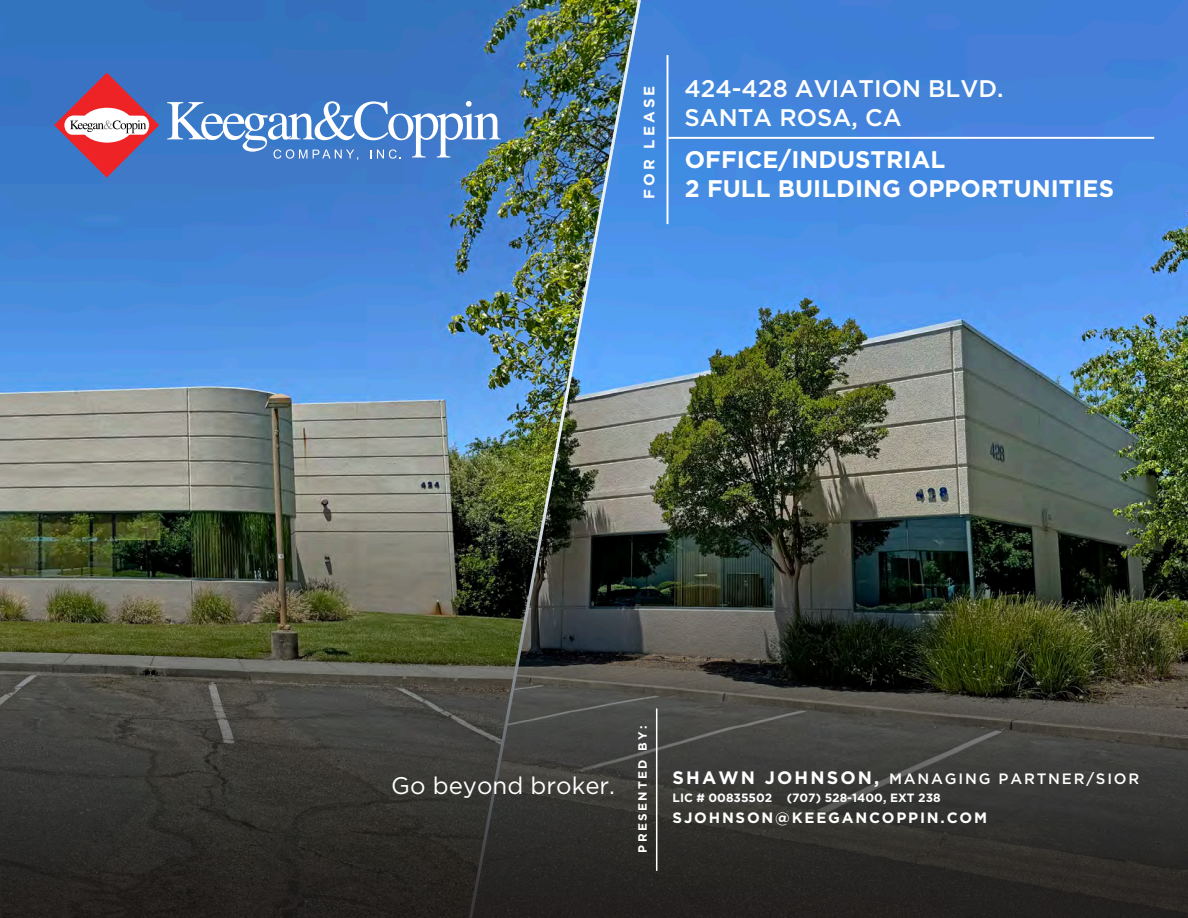
<style>
.page{position:relative;width:1188px;height:918px;background:#fff}
.page>*{position:absolute;margin:0;border:0;box-sizing:border-box;transform-origin:0 0}
.cover_pg_title{font:700 24px/28.8px "Gotham";color:#fff}
.t1{font:500 24px "Gotham";color:#fff}
.cover_pg_go_beyond_tagline{font:24px "Gotham";color:#fff}
.cover_footer_-_agent{font:500 15px "Gotham";letter-spacing:.12em;color:#fff}
.cover_footer_-_agent_email{font:700 15px "Gotham";letter-spacing:.12em;color:#fff}
.cover_footer_-_agent_email-2{font:700 15px "Gotham";letter-spacing:.2em;color:#fff}
.cover_footer_-_lic{font:700 12px "Gotham";color:#fff}
.footer_-__represented_by{font:700 12px "Gotham";letter-spacing:.2em;color:#fff}
.s1{font-weight:700;font-size:18px}
</style>
<div class="page">
<img style="left:643px;top:0;width:545px;height:500px">
<img style="left:0;top:0;width:467px;height:500px">
<img style="left:467px;top:0;width:176px;height:500px">
<svg style="left:0;top:500px;width:1188px;height:418px;background:#3b3d33"></svg>
<hr style="left:668px;top:137px;width:486px;height:2px;background:#fff">
<hr style="left:667px;top:55px;width:1px;height:169px;background:#fff">
<hr style="left:656px;top:708px;width:1px;height:163px;background:#fff">
<svg style="left:54px;top:73px;width:105px;height:104px;background:#947098"></svg>
<svg style="left:167px;top:101px;width:334px;height:59px"></svg>
<p class="cover_footer_-_agent_email-2" style="left:640px;top:199px;width:114px;rotate:-90deg">FOR LEASE</p>
<p class="t1" style="left:684px;top:75px;width:321px">424-428 AVIATION BLVD.</p>
<p class="t1" style="left:684px;top:104px;width:219px">SANTA ROSA, CA</p>
<p class="cover_pg_title" style="left:685px;top:144px;width:431px">OFFICE/INDUSTRIAL<br>2 FULL BUILDING OPPORTUNITIES</p>
<p class="cover_pg_go_beyond_tagline" style="left:391px;top:772px;width:225px">Go beyond broker.</p>
<p class="footer_-__represented_by" style="left:636px;top:853px;width:129px;rotate:-90deg">PRESENTED BY:</p>
<p class="cover_footer_-_agent" style="left:673px;top:770px;width:468px"><span class="s1">SHAWN JOHNSON,</span> MANAGING PARTNER/SIOR</p>
<p class="cover_footer_-_lic" style="left:673px;top:791px;width:270px">LIC # 00835502 (707) 528-1400, EXT 238</p>
<p class="cover_footer_-_agent_email" style="left:673px;top:809px;width:316px">SJOHNSON@KEEGANCOPPIN.COM</p>
</div>
